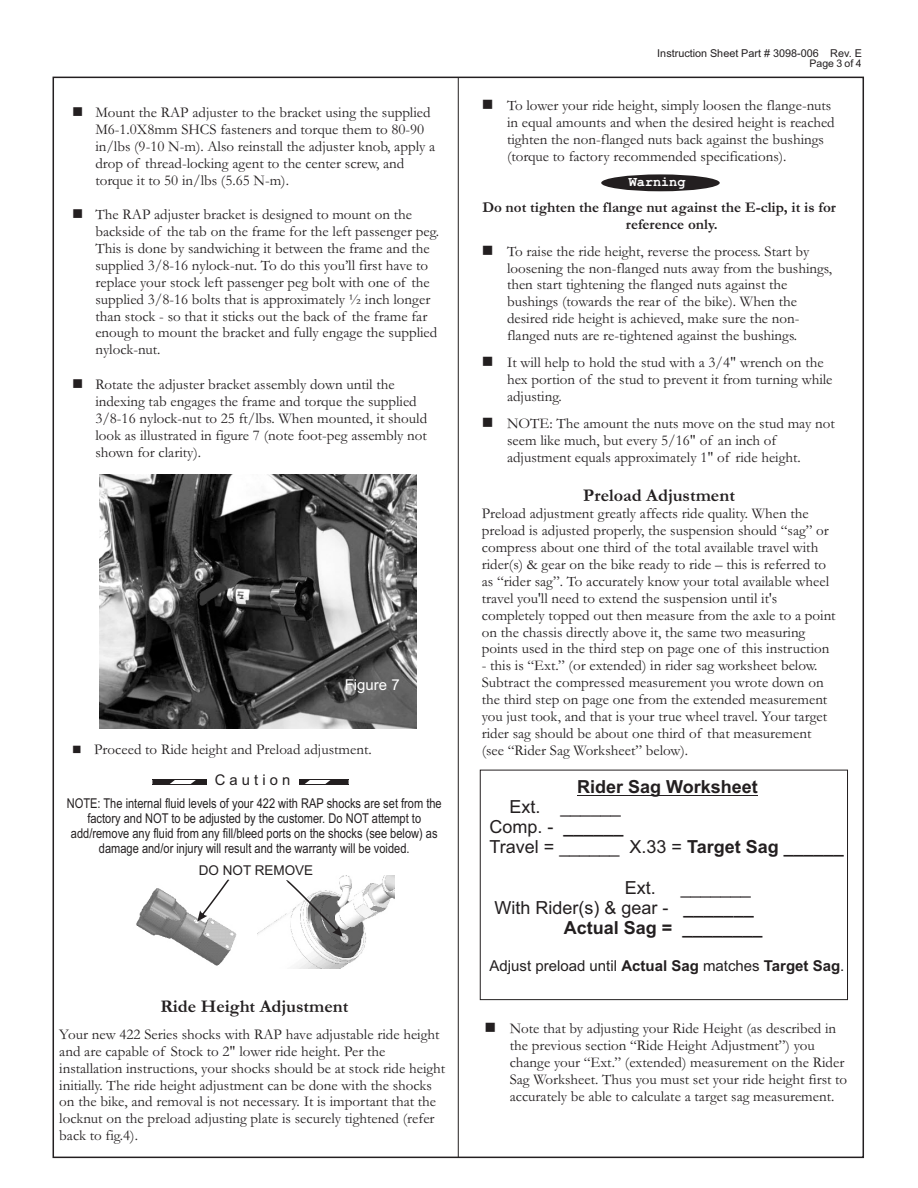
<style>
.page{position:relative;width:918px;height:1188px;background:#fff}
.page>*{position:absolute;margin:0;border:0;box-sizing:border-box;transform-origin:0 0}
.t1{font:18px/20.1px "Arial";color:#231f20}
.t2{font:700 18px "Garamond";color:#231f20}
.t3{font:700 18px "Arial";color:#231f20}
.t4{font:15px/16.8px "Garamond";color:#231f20}
.t5{font:700 15px/16.8px "Garamond";color:#231f20}
.t6{font:15px "Arial";color:#231f20}
.t7{font:15px "Arial";color:#fff}
.t8{font:14.85px "Arial";letter-spacing:.28em;color:#231f20}
.t9{font:13.5px/15.3px "Arial Narrow";color:#231f20;text-align:center}
.t10{font:13.5px "Arial";color:#231f20}
.t11{font:700 13.5px "Courier New";color:#fff}
.t12{font:10.8px "Arial";color:#231f20}
.t13{font:10.5px "Arial";color:#231f20}
.s1{font-weight:700}
</style>
<div class="page">
<hr style="left:458px;top:77px;width:1px;height:1080px;background:#231f20">
<img style="left:100px;top:475px;width:316px;height:254px">
<div style="left:480px;top:770px;width:368px;height:230px;border:1px solid #231f20"></div>
<hr style="left:577px;top:795px;width:181px;height:1px;background:#231f20">
<svg style="left:152px;top:780px;width:23px;height:4px"></svg>
<svg style="left:191px;top:780px;width:16px;height:4px"></svg>
<svg style="left:299px;top:780px;width:11px;height:4px"></svg>
<svg style="left:325px;top:780px;width:24px;height:4px"></svg>
<hr style="left:152px;top:779px;width:197px;height:1px;background:#231f20">
<hr style="left:152px;top:784px;width:197px;height:1px;background:#231f20">
<div style="left:207px;top:772px;width:91px;height:20px;background:#fff"></div>
<img style="left:257px;top:875px;width:137px;height:93px">
<img style="left:136px;top:888px;width:101px;height:78px">
<svg style="left:197px;top:880px;width:32px;height:42px"></svg>
<svg style="left:286px;top:880px;width:57px;height:57px"></svg>
<div style="left:601px;top:174px;width:119px;height:17px;background:#231f20;border-radius:50%"></div>
<p class="t4" style="left:95px;top:106px;width:341px;text-indent:-23px">■ Mount the RAP adjuster to the bracket using the supplied M6-1.0X8mm SHCS fasteners and torque them to 80-90 in/lbs (9-10 N-m). Also reinstall the adjuster knob, apply a drop of thread-locking agent to the center screw, and torque it to 50 in/lbs (5.65 N-m).</p>
<p class="t4" style="left:95px;top:208px;width:345px;text-indent:-23px">■ The RAP adjuster bracket is designed to mount on the backside of the tab on the frame for the left passenger peg.<br>This is done by sandwiching it between the frame and the supplied 3/8-16 nylock-nut. To do this you’ll first have to replace your stock left passenger peg bolt with one of the supplied 3/8-16 bolts that is approximately ½ inch longer than stock - so that it sticks out the back of the frame far enough to mount the bracket and fully engage the supplied nylock-nut.</p>
<p class="t4" style="left:95px;top:378px;width:333px;text-indent:-23px">■ Rotate the adjuster bracket assembly down until the indexing tab engages the frame and torque the supplied 3/8-16 nylock-nut to 25 ft/lbs. When mounted, it should look as illustrated in figure 7 (note foot-peg assembly not shown for clarity).</p>
<p class="t7" style="left:345px;top:679px;width:57px">Figure 7</p>
<p class="t4" style="left:72px;top:743px;width:301px">■ Proceed to Ride height and Preload adjustment.</p>
<p class="t8" style="left:215px;top:775px;width:77px">Caution</p>
<p class="t9" style="left:67px;top:796px;width:376px">NOTE: The internal fluid levels of your 422 with RAP shocks are set from the factory and NOT to be adjusted by the customer. Do NOT attempt to add/remove any fluid from any fill/bleed ports on the shocks (see below) as damage and/or injury will result and the warranty will be voided.</p>
<p class="t10" style="left:199px;top:865px;width:116px">DO NOT REMOVE</p>
<p class="t2" style="left:160px;top:1001px;width:190px">Ride Height Adjustment</p>
<p class="t4" style="left:59px;top:1028px;width:387px">Your new 422 Series shocks with RAP have adjustable ride height and are capable of Stock to 2" lower ride height. Per the installation instructions, your shocks should be at stock ride height initially. The ride height adjustment can be done with the shocks on the bike, and removal is not necessary. It is important that the locknut on the preload adjusting plate is securely tightened (refer back to fig.4).</p>
<p class="t12" style="left:657px;top:49px;width:206px">Instruction Sheet Part # 3098-006 Rev. E</p>
<p class="t13" style="left:810px;top:59px;width:53px">Page 3 of 4</p>
<p class="t4" style="left:507px;top:99px;width:329px;text-indent:-25px">■ To lower your ride height, simply loosen the flange-nuts in equal amounts and when the desired height is reached tighten the non-flanged nuts back against the bushings (torque to factory recommended specifications).</p>
<p class="t5" style="left:626px;top:200px;width:212px;text-indent:-143px">Do not tighten the flange nut against the E-clip, it is for reference only.</p>
<p class="t4" style="left:507px;top:244px;width:327px;text-indent:-25px">■ To raise the ride height, reverse the process. Start by loosening the non-flanged nuts away from the bushings, then start tightening the flanged nuts against the bushings (towards the rear of the bike). When the desired ride height is achieved, make sure the non&shy;flanged nuts are re-tightened against the bushings.</p>
<p class="t4" style="left:507px;top:356px;width:327px;text-indent:-25px">■ It will help to hold the stud with a 3/4" wrench on the hex portion of the stud to prevent it from turning while adjusting.</p>
<p class="t4" style="left:507px;top:417px;width:329px;text-indent:-25px">■ NOTE: The amount the nuts move on the stud may not seem like much, but every 5/16" of an inch of adjustment equals approximately 1" of ride height.</p>
<p class="t2" style="left:583px;top:489px;width:153px">Preload Adjustment</p>
<p class="t4" style="left:482px;top:507px;width:355px">Preload adjustment greatly affects ride quality. When the preload is adjusted properly, the suspension should “sag” or compress about one third of the total available travel with rider(s) &amp; gear on the bike ready to ride – this is referred to as “rider sag”. To accurately know your total available wheel travel you'll need to extend the suspension until it's completely topped out then measure from the axle to a point on the chassis directly above it, the same two measuring points used in the third step on page one of this instruction</p>
<p class="t4" style="left:482px;top:659px;width:347px">- this is “Ext.” (or extended) in rider sag worksheet below.<br>Subtract the compressed measurement you wrote down on the third step on page one from the extended measurement you just took, and that is your true wheel travel. Your target rider sag should be about one third of that measurement (see “Rider Sag Worksheet” below).</p>
<p class="t3" style="left:577px;top:780px;width:182px">Rider Sag Worksheet</p>
<p class="t1" style="left:490px;top:798px;width:356px;text-indent:20px">Ext. ______<br>Comp. - <span class="s1">______<br></span>Travel = ______ X.33 = <span class="s1">Target Sag ______</span></p>
<p class="t1" style="left:625px;top:879px;width:33px">Ext.</p>
<p class="t1" style="left:681px;top:879px;width:72px">_______</p>
<p class="t1" style="left:495px;top:899px;width:261px">With Rider(s) &amp; gear - <span class="s1">_______</span></p>
<p class="t3" style="left:564px;top:921px;width:200px">Actual Sag = ________</p>
<p class="t6" style="left:490px;top:960px;width:356px">Adjust preload until <span class="s1">Actual Sag</span> matches <span class="s1">Target Sag</span>.</p>
<p class="t11" style="left:629px;top:178px;width:58px">Warning</p>
<p class="t4" style="left:510px;top:1022px;width:339px;text-indent:-25px">■ Note that by adjusting your Ride Height (as described in the previous section “Ride Height Adjustment”) you change your “Ext.” (extended) measurement on the Rider Sag Worksheet. Thus you must set your ride height first to accurately be able to calculate a target sag measurement.</p>
</div>
